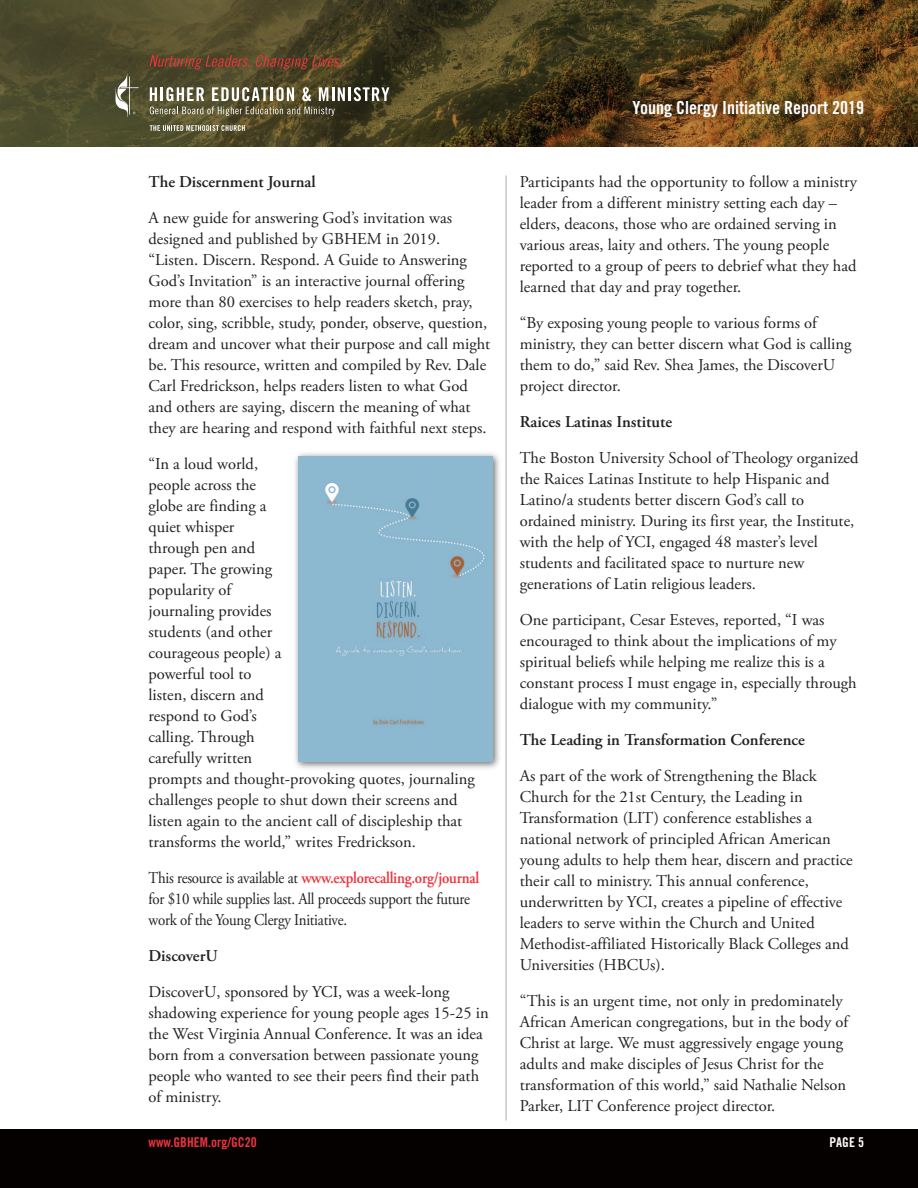
<style>
.page{position:relative;width:918px;height:1188px;background:#fff}
.page>*{position:absolute;margin:0;border:0;box-sizing:border-box;transform-origin:0 0}
.t1{font:18px "Trade Gothic Bold Cond Twenty";color:#fff}
.t2{font:16.5px/21px "Adobe Garamond Pro";color:#231f20}
.t3{font:16.5px/21px "Adobe Garamond Pro";color:#231f20;scale:.9 1}
.t4{font:600 16.5px "Adobe Garamond Pro";color:#231f20}
.t5{font:13.5px "Trade Gothic Bold Cond Twenty";color:#ee343d}
.t6{font:13.5px "Trade Gothic Bold Cond Twenty";color:#fff}
.s1{font-weight:600;color:#ee343d}
</style>
<div class="page">
<img style="left:0;top:0;width:918px;height:146px">
<div style="left:0;top:1129px;width:918px;height:59px;background:#060101"></div>
<svg style="left:150px;top:87px;width:7px;height:14px"></svg>
<hr style="left:160px;top:87px;width:3px;height:14px;background:#fff">
<svg style="left:166px;top:87px;width:38px;height:14px"></svg>
<svg style="left:212px;top:87px;width:82px;height:14px"></svg>
<svg style="left:302px;top:87px;width:9px;height:14px"></svg>
<svg style="left:319px;top:87px;width:26px;height:14px"></svg>
<hr style="left:348px;top:87px;width:3px;height:14px;background:#fff">
<svg style="left:354px;top:87px;width:35px;height:14px"></svg>
<svg style="left:150px;top:107px;width:185px;height:9px;background:#777256"></svg>
<svg style="left:150px;top:125px;width:95px;height:6px"></svg>
<svg style="left:116px;top:73px;width:23px;height:44px"></svg>
<svg style="left:150px;top:55px;width:192px;height:14px;background:#71442d"></svg>
<hr style="left:506px;top:176px;width:1px;height:944px;background:#a8a9ad">
<img style="left:295px;top:448px;width:211px;height:327px">
<div style="left:299px;top:456px;width:194px;height:305px;background:#8cb8d0"></div>
<p class="t4" style="left:148px;top:176px;width:169px">The Discernment Journal</p>
<p class="t2" style="left:148px;top:209px;width:343px">A new guide for answering God’s invitation was designed and published by GBHEM in 2019. “Listen. Discern. Respond. A Guide to Answering God’s Invitation” is an interactive journal offering more than 80 exercises to help readers sketch, pray, color, sing, scribble, study, ponder, observe, question, dream and uncover what their purpose and call might be. This resource, written and compiled by Rev. Dale Carl Fredrickson, helps readers listen to what God and others are saying, discern the meaning of what they are hearing and respond with faithful next steps.</p>
<p class="t2" style="left:148px;top:455px;width:328px">“In a loud world,<br>people across the<br>globe are finding a<br>quiet whisper<br>through pen and<br>paper. The growing<br>popularity of<br>journaling provides<br>students (and other<br>courageous people) a<br>powerful tool to<br>listen, discern and<br>respond to God’s<br>calling. Through<br>carefully written<br>prompts and thought-provoking quotes, journaling challenges people to shut down their screens and listen again to the ancient call of discipleship that transforms the world,” writes Fredrickson.</p>
<p class="t3" style="left:149px;top:869px;width:369px">This resource is available at <span class="s1">www.explorecalling.org/journal </span>for $10 while supplies last. All proceeds support the future work of the Young Clergy Initiative.</p>
<p class="t4" style="left:148px;top:950px;width:71px">DiscoverU</p>
<p class="t2" style="left:148px;top:983px;width:342px">DiscoverU, sponsored by YCI, was a week-long shadowing experience for young people ages 15-25 in the West Virginia Annual Conference. It was an idea born from a conversation between passionate young people who wanted to see their peers find their path of ministry.</p>
<p class="t5" style="left:148px;top:1138px;width:110px">www.GBHEM.org/GC20</p>
<p class="t1" style="left:632px;top:101px;width:233px">Young Clergy Initiative Report 2019</p>
<p class="t2" style="left:520px;top:173px;width:339px">Participants had the opportunity to follow a ministry leader from a different ministry setting each day – elders, deacons, those who are ordained serving in various areas, laity and others. The young people reported to a group of peers to debrief what they had learned that day and pray together.</p>
<p class="t2" style="left:520px;top:314px;width:333px">“By exposing young people to various forms of ministry, they can better discern what God is calling them to do,” said Rev. Shea James, the DiscoverU project director.</p>
<p class="t4" style="left:520px;top:416px;width:154px">Raices Latinas Institute</p>
<p class="t2" style="left:520px;top:449px;width:340px">The Boston University School of Theology organized the Raices Latinas Institute to help Hispanic and Latino/a students better discern God’s call to ordained ministry. During its first year, the Institute, with the help of YCI, engaged 48 master’s level students and facilitated space to nurture new generations of Latin religious leaders.</p>
<p class="t2" style="left:520px;top:611px;width:338px">One participant, Cesar Esteves, reported, “I was encouraged to think about the implications of my spiritual beliefs while helping me realize this is a constant process I must engage in, especially through dialogue with my community.”</p>
<p class="t4" style="left:520px;top:734px;width:287px">The Leading in Transformation Conference</p>
<p class="t2" style="left:520px;top:767px;width:335px">As part of the work of Strengthening the Black Church for the 21st Century, the Leading in Transformation (LIT) conference establishes a national network of principled African American young adults to help them hear, discern and practice their call to ministry. This annual conference, underwritten by YCI, creates a pipeline of effective leaders to serve within the Church and United Methodist-affiliated Historically Black Colleges and Universities (HBCUs).</p>
<p class="t2" style="left:520px;top:992px;width:330px">“This is an urgent time, not only in predominately African American congregations, but in the body of Christ at large. We must aggressively engage young adults and make disciples of Jesus Christ for the transformation of this world,” said Nathalie Nelson Parker, LIT Conference project director.</p>
<p class="t6" style="left:830px;top:1138px;width:36px">PAGE 5</p>
</div>
